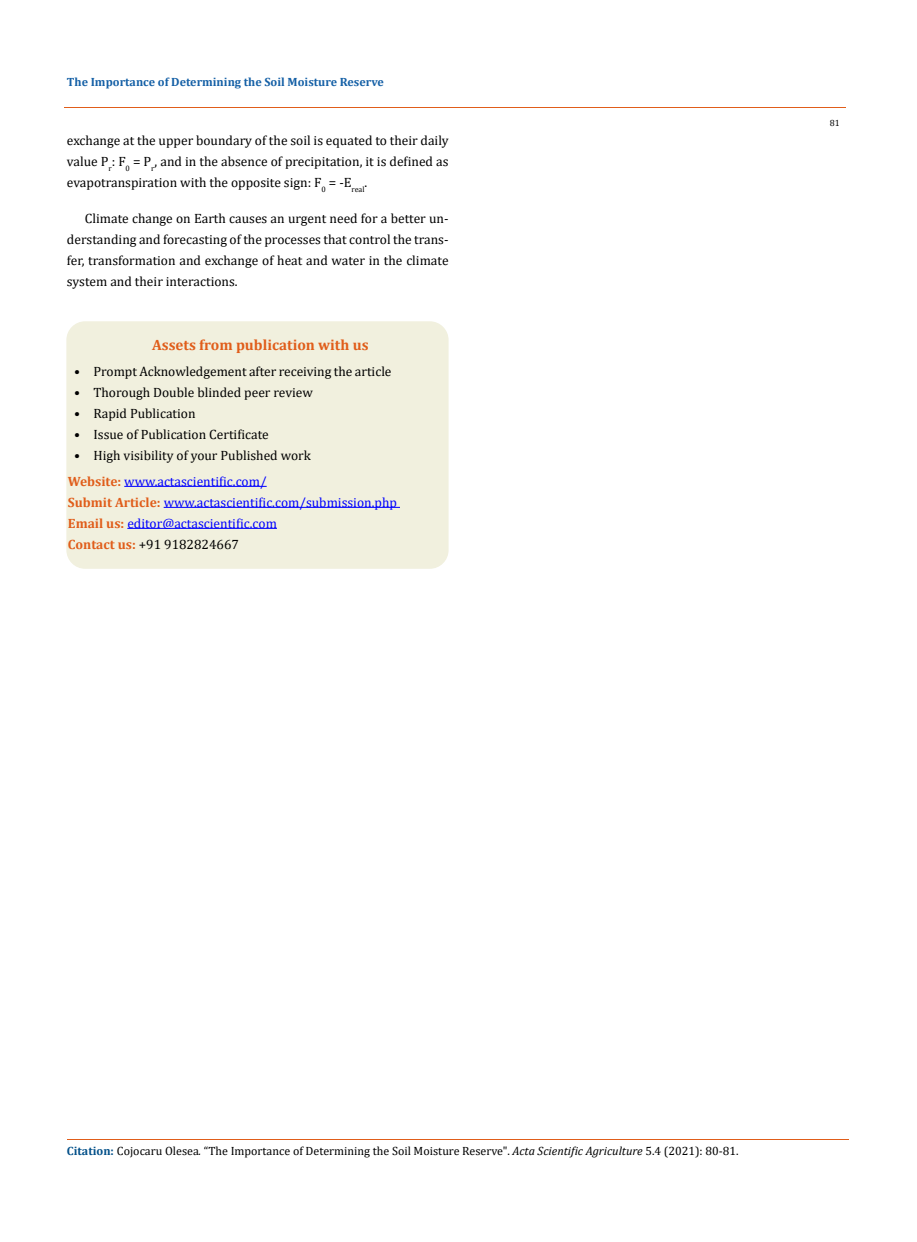
<style>
.page{position:relative;width:917px;height:1242px;background:#fff}
.page>*{position:absolute;margin:0;border:0;box-sizing:border-box;transform-origin:0 0}
.t1{font:700 15px "Cambria";color:#e05d1a}
.t2{font:13.5px/21px "Cambria";color:#000;text-align:justify}
.t3{font:13.5px/21px "Cambria";color:#00f}
.t4{font:12px "Cambria";color:#000}
.t5{font:700 12px "Cambria";color:#1560a6}
.t6{font:9px "Cambria";color:#000}
.s1{font-weight:700;color:#e05d1a}
.s2{color:#000}
.s3{font-weight:700;color:#035089}
.s4{font-style:italic}
</style>
<div class="page">
<hr style="left:64px;top:108px;width:781px;height:1px;background:#e05d1a">
<hr style="left:67px;top:1140px;width:781px;height:1px;background:#e05d1a">
<div style="left:67px;top:322px;width:381px;height:246px;background:#f1f0de;border-radius:18px"></div>
<div style="left:66px;top:321px;width:382px;height:248px;border:2px solid #f1f0de;border-radius:18px"></div>
<hr style="left:124px;top:486px;width:143px;height:1px;background:#00f">
<hr style="left:164px;top:507px;width:236px;height:1px;background:#00f">
<hr style="left:127px;top:528px;width:150px;height:1px;background:#00f">
<p class="t5" style="left:67px;top:73px;width:318px">The Importance of Determining the Soil Moisture Reserve</p>
<p class="t2" style="left:67px;top:130px;width:383px">exchange at the upper boundary of the soil is equated to their daily value P<sub>r</sub>: F<sub>0</sub> = P<sub>r</sub>, and in the absence of precipitation, it is defined as evapotranspiration with the opposite sign: F<sub>0</sub> = -E<sub>real</sub>.</p>
<p class="t2" style="left:67px;top:208px;width:383px;text-indent:18px">Climate change on Earth causes an urgent need for a better un&shy;derstanding and forecasting of the processes that control the trans&shy;fer, transformation and exchange of heat and water in the climate system and their interactions.</p>
<p class="t1" style="left:152px;top:335px;width:218px">Assets from publication with us</p>
<p class="t2" style="left:74px;top:361px;width:319px">• Prompt Acknowledgement after receiving the article</p>
<p class="t2" style="left:74px;top:382px;width:240px">• Thorough Double blinded peer review</p>
<p class="t2" style="left:74px;top:403px;width:123px">• Rapid Publication</p>
<p class="t2" style="left:74px;top:424px;width:196px">• Issue of Publication Certificate</p>
<p class="t2" style="left:74px;top:445px;width:238px">• High visibility of your Published work</p>
<p class="t3" style="left:68px;top:470px;width:330px"><span class="s1">Website:</span> www.actascientific.com/<br><span class="s1">Submit Article:</span> www.actascientific.com/submission.php <span class="s1">Email us:</span> editor@actascientific.com<br><span class="s1">Contact us:</span> <span class="s2">+91 9182824667</span></p>
<p class="t6" style="left:829px;top:118px;width:11px">81</p>
<p class="t4" style="left:67px;top:1144px;width:673px"><span class="s3">Citation:</span> Cojocaru Olesea<span class="s4">.</span> “The Importance of Determining the Soil Moisture Reserve". <span class="s4">Acta Scientific Agriculture</span> 5.4 (2021): 80-81.</p>
</div>
